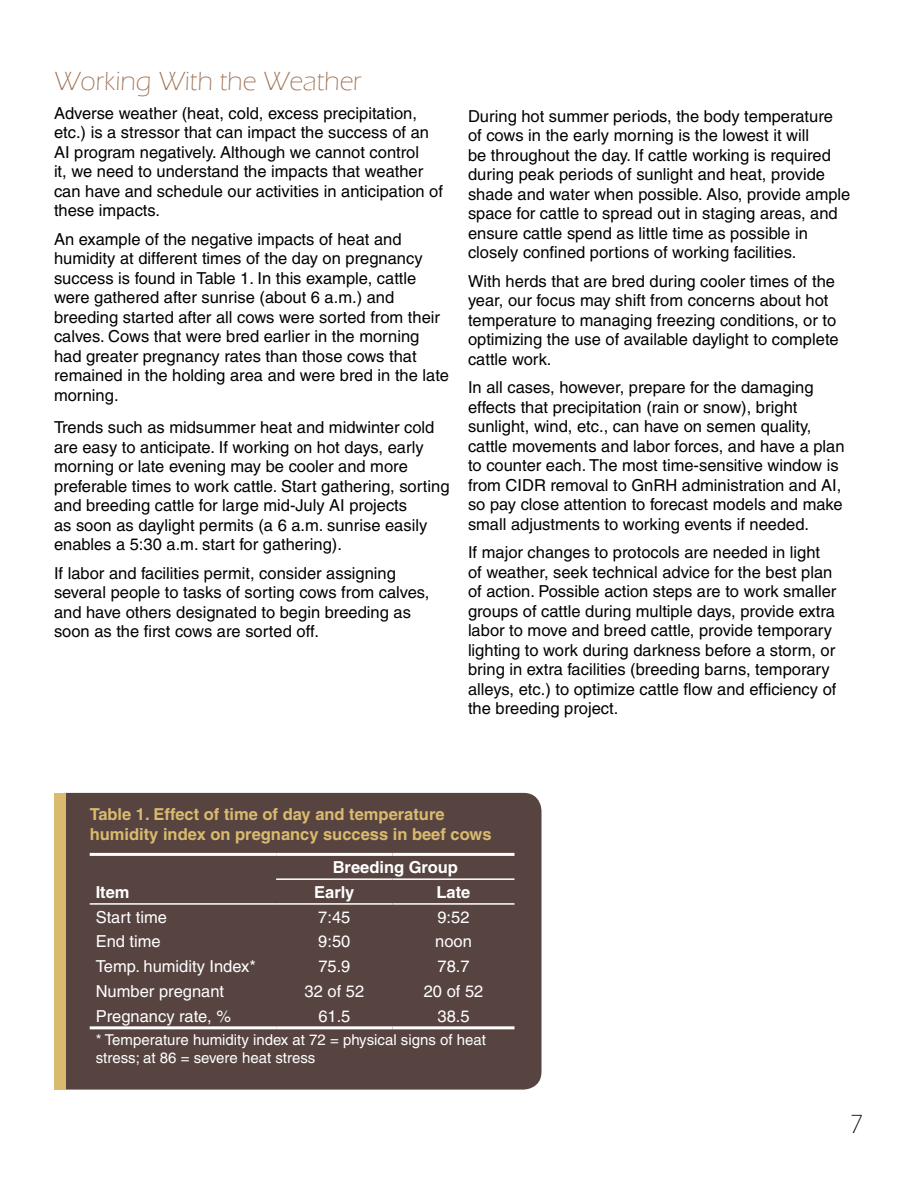
<style>
.page{position:relative;width:918px;height:1188px;background:#fff}
.page>*{position:absolute;margin:0;border:0;box-sizing:border-box;transform-origin:0 0}
.t1{font:300 27px "Eras ITC";color:#9e7154}
.t2{font:300 27px "Eras ITC";color:#000}
.t3{font:16.5px/19.5px "Helvetica";color:#000}
.t4{font:16.5px "Helvetica";color:#fff}
.t5{font:700 16.5px/19.5px "Helvetica";color:#daba6f}
.t6{font:700 16.5px "Helvetica";color:#fff}
.t7{font:15px/18px "Helvetica";color:#fff}
</style>
<div class="page">
<div style="left:65px;top:793px;width:477px;height:297px;background:#574440"></div>
<hr style="left:90px;top:853px;width:186px;height:3px;background:#fff">
<hr style="left:276px;top:853px;width:117px;height:3px;background:#fff">
<hr style="left:393px;top:853px;width:122px;height:3px;background:#fff">
<hr style="left:90px;top:1026px;width:186px;height:3px;background:#fff">
<hr style="left:276px;top:1026px;width:117px;height:3px;background:#fff">
<hr style="left:393px;top:1026px;width:122px;height:3px;background:#fff">
<hr style="left:276px;top:878px;width:117px;height:2px;background:#fff">
<hr style="left:393px;top:878px;width:122px;height:2px;background:#fff">
<hr style="left:90px;top:903px;width:186px;height:2px;background:#fff">
<hr style="left:276px;top:903px;width:117px;height:2px;background:#fff">
<hr style="left:393px;top:903px;width:122px;height:2px;background:#fff">
<div style="left:54px;top:793px;width:11px;height:297px;background:#daba6f"></div>
<h1 class="t1" style="left:54px;top:67px;width:309px">Working With the Weather</h1>
<p class="t3" style="left:54px;top:103px;width:391px">Adverse weather (heat, cold, excess precipitation, etc.) is a stressor that can impact the success of an AI program negatively. Although we cannot control<br>it, we need to understand the impacts that weather can have and schedule our activities in anticipation of these impacts.</p>
<p class="t3" style="left:54px;top:229px;width:397px">An example of the negative impacts of heat and humidity at different times of the day on pregnancy success is found in Table 1. In this example, cattle were gathered after sunrise (about 6 a.m.) and breeding started after all cows were sorted from their calves. Cows that were bred earlier in the morning had greater pregnancy rates than those cows that remained in the holding area and were bred in the late morning.</p>
<p class="t3" style="left:54px;top:418px;width:397px">Trends such as midsummer heat and midwinter cold are easy to anticipate. If working on hot days, early morning or late evening may be cooler and more preferable times to work cattle. Start gathering, sorting and breeding cattle for large mid-July AI projects<br>as soon as daylight permits (a 6 a.m. sunrise easily enables a 5:30 a.m. start for gathering).</p>
<p class="t3" style="left:54px;top:563px;width:377px">If labor and facilities permit, consider assigning several people to tasks of sorting cows from calves, and have others designated to begin breeding as soon as the first cows are sorted off.</p>
<p class="t3" style="left:468px;top:106px;width:384px">During hot summer periods, the body temperature of cows in the early morning is the lowest it will<br>be throughout the day. If cattle working is required during peak periods of sunlight and heat, provide shade and water when possible. Also, provide ample space for cattle to spread out in staging areas, and ensure cattle spend as little time as possible in closely confined portions of working facilities.</p>
<p class="t3" style="left:468px;top:271px;width:372px">With herds that are bred during cooler times of the year, our focus may shift from concerns about hot temperature to managing freezing conditions, or to optimizing the use of available daylight to complete cattle work.</p>
<p class="t3" style="left:468px;top:378px;width:378px">In all cases, however, prepare for the damaging effects that precipitation (rain or snow), bright sunlight, wind, etc., can have on semen quality, cattle movements and labor forces, and have a plan to counter each. The most time-sensitive window is from CIDR removal to GnRH administration and AI, so pay close attention to forecast models and make small adjustments to working events if needed.</p>
<p class="t3" style="left:468px;top:543px;width:370px">If major changes to protocols are needed in light of weather, seek technical advice for the best plan of action. Possible action steps are to work smaller groups of cattle during multiple days, provide extra labor to move and breed cattle, provide temporary lighting to work during darkness before a storm, or bring in extra facilities (breeding barns, temporary alleys, etc.) to optimize cattle flow and efficiency of the breeding project.</p>
<p class="t5" style="left:90px;top:805px;width:403px">Table 1. Effect of time of day and temperature humidity index on pregnancy success in beef cows</p>
<p class="t6" style="left:333px;top:857px;width:127px">Breeding Group</p>
<p class="t6" style="left:96px;top:882px;width:35px">Item</p>
<p class="t6" style="left:314px;top:882px;width:42px">Early</p>
<p class="t6" style="left:437px;top:882px;width:35px">Late</p>
<p class="t4" style="left:96px;top:907px;width:73px">Start time</p>
<p class="t4" style="left:318px;top:907px;width:34px">7:45</p>
<p class="t4" style="left:437px;top:907px;width:34px">9:52</p>
<p class="t4" style="left:96px;top:932px;width:67px">End time</p>
<p class="t4" style="left:318px;top:932px;width:34px">9:50</p>
<p class="t4" style="left:435px;top:932px;width:38px">noon</p>
<p class="t4" style="left:96px;top:957px;width:162px">Temp. humidity Index*</p>
<p class="t4" style="left:318px;top:957px;width:34px">75.9</p>
<p class="t4" style="left:438px;top:957px;width:34px">78.7</p>
<p class="t4" style="left:96px;top:982px;width:130px">Number pregnant</p>
<p class="t4" style="left:305px;top:982px;width:61px">32 of 52</p>
<p class="t4" style="left:424px;top:982px;width:61px">20 of 52</p>
<p class="t4" style="left:96px;top:1006px;width:137px">Pregnancy rate, %</p>
<p class="t4" style="left:318px;top:1006px;width:34px">61.5</p>
<p class="t4" style="left:438px;top:1006px;width:34px">38.5</p>
<p class="t7" style="left:96px;top:1031px;width:392px">* Temperature humidity index at 72 = physical signs of heat stress; at 86 = severe heat stress</p>
<h1 class="t2" style="left:850px;top:1110px;width:16px">7</h1>
</div>
